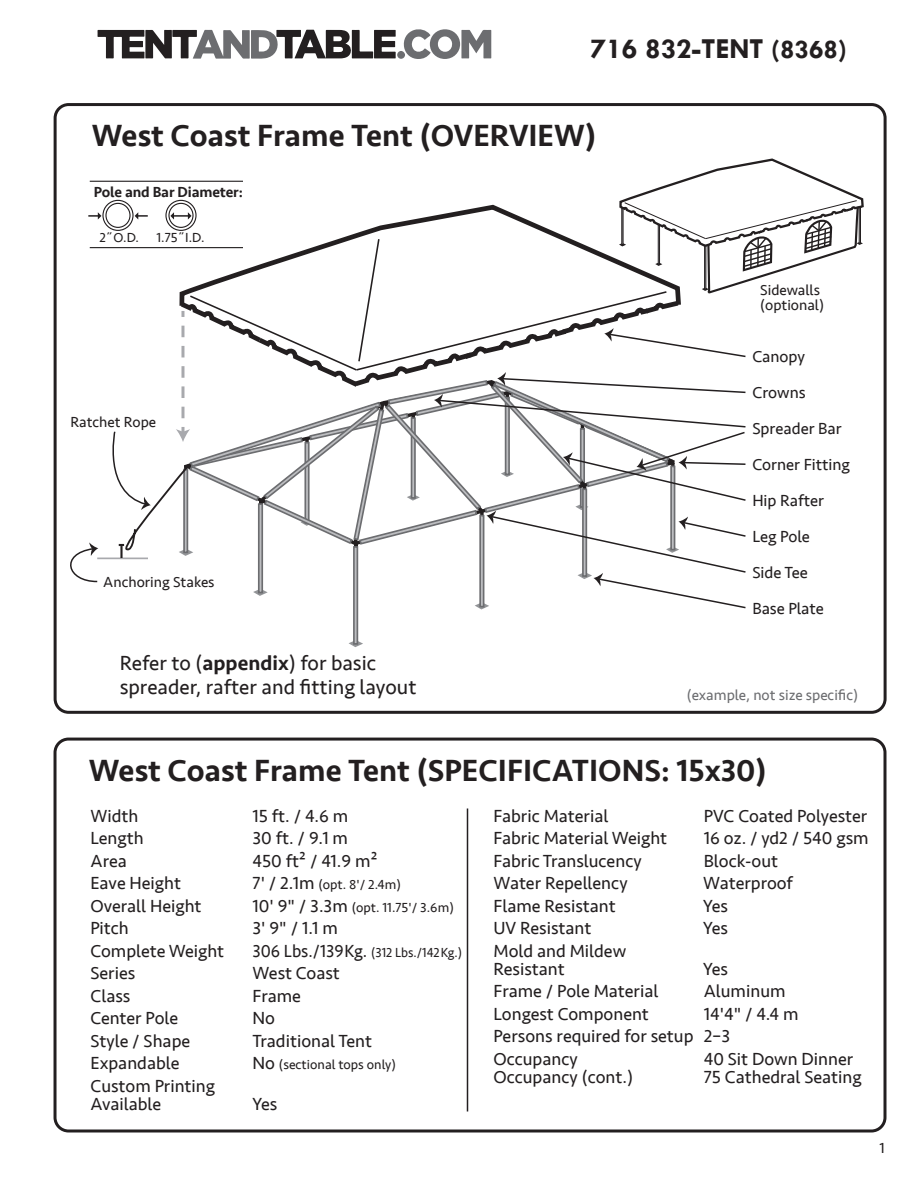
<style>
.page{position:relative;width:918px;height:1188px;background:#fff}
.page>*{position:absolute;margin:0;border:0;box-sizing:border-box;transform-origin:0 0}
.t1{font:500 31.5px "Seravek";color:#231f20}
.t2{font:700 29.25px "Tw Cen";color:#231f20}
.t3{font:21px/24px "Seravek";color:#231f20}
.t4{font:18px/18px "Seravek";color:#231f20}
.t5{font:16.5px/36px "Seravek";color:#231f20}
.t6{font:15px/15px "Seravek";color:#231f20}
.t7{font:15px "Seravek";color:#6c6d70}
.t8{font:500 15px "Seravek";letter-spacing:-.01em;color:#231f20}
.t9{font:13.5px "Seravek";color:#231f20}
.t10{font:13.5px "Seravek";color:#231f20;scale:.95 1}
.s1{font-size:28.5px}
.s2{font-size:27.3px}
.s3{font-weight:500}
.s4{font-size:18px}
</style>
<div class="page">
<div style="left:54px;top:738px;width:832px;height:394px;border:3px solid #231f20;border-radius:14px"></div>
<hr style="left:467px;top:808px;width:1px;height:304px;background:#231f20">
<svg style="left:349px;top:640px;width:14px;height:7px"></svg>
<svg style="left:353px;top:609px;width:5px;height:36px"></svg>
<svg style="left:59px;top:29px;width:806px;height:580px"></svg>
<h2 class="t2" style="left:591px;top:31px;width:258px">716 832-TENT <span class="s1">(</span><span class="s2">8368</span><span class="s1">)</span></h2>
<h1 class="t1" style="left:92px;top:116px;width:506px">West Coast Frame Tent (OVERVIEW)</h1>
<p class="t8" style="left:94px;top:183px;width:151px">Pole and Bar Diameter:</p>
<p class="t9" style="left:100px;top:227px;width:41px">2˝O.D.</p>
<p class="t9" style="left:157px;top:227px;width:50px">1.75˝I.D.</p>
<p class="t6" style="left:71px;top:414px;width:87px">Ratchet Rope</p>
<p class="t6" style="left:103px;top:574px;width:113px">Anchoring Stakes</p>
<p class="t3" style="left:120px;top:651px;width:298px">Refer to (<span class="s3">appendix</span>) for basic spreader, rafter and fitting layout</p>
<p class="t6" style="left:760px;top:283px;width:65px">Sidewalls (optional)</p>
<p class="t5" style="left:752px;top:338px;width:99px">Canopy<br>Crowns<br>Spreader Bar<br>Corner Fitting<br>Hip Rafter<br>Leg Pole<br>Side Tee<br>Base Plate</p>
<p class="t7" style="left:687px;top:684px;width:173px">(example, not size specific)</p>
<h1 class="t1" style="left:89px;top:751px;width:680px">West Coast Frame Tent (SPECIFICATIONS: 15x30)</h1>
<p class="t4" style="left:90px;top:806px;width:50px">Width</p>
<p class="t4" style="left:252px;top:806px;width:97px">15 ft. / 4.6 m</p>
<p class="t4" style="left:90px;top:829px;width:55px">Length</p>
<p class="t4" style="left:253px;top:829px;width:97px">30 ft. / 9.1 m</p>
<p class="t4" style="left:90px;top:851px;width:38px">Area</p>
<p class="t4" style="left:252px;top:851px;width:127px">450 ft² / 41.9 m²</p>
<p class="t4" style="left:90px;top:874px;width:92px">Eave Height</p>
<p class="t9" style="left:252px;top:874px;width:150px"><span class="s4">7' / 2.1m</span> (opt. 8'/ 2.4m)</p>
<p class="t4" style="left:90px;top:896px;width:113px">Overall Height</p>
<p class="t9" style="left:252px;top:897px;width:203px"><span class="s4">10' 9" / 3.3m</span> (opt. 11.75'/ 3.6m)</p>
<p class="t4" style="left:91px;top:919px;width:40px">Pitch</p>
<p class="t4" style="left:253px;top:919px;width:87px">3' 9" / 1.1 m</p>
<p class="t4" style="left:91px;top:941px;width:135px">Complete Weight</p>
<p class="t10" style="left:252px;top:942px;width:222px"><span class="s4">306 Lbs./139Kg.</span> (312 Lbs./142Kg.)</p>
<p class="t4" style="left:91px;top:964px;width:46px">Series</p>
<p class="t4" style="left:253px;top:964px;width:89px">West Coast</p>
<p class="t4" style="left:91px;top:986px;width:41px">Class</p>
<p class="t4" style="left:253px;top:986px;width:50px">Frame</p>
<p class="t4" style="left:91px;top:1009px;width:89px">Center Pole</p>
<p class="t4" style="left:253px;top:1009px;width:24px">No</p>
<p class="t4" style="left:91px;top:1031px;width:101px">Style / Shape</p>
<p class="t4" style="left:253px;top:1031px;width:121px">Traditional Tent</p>
<p class="t4" style="left:91px;top:1054px;width:90px">Expandable</p>
<p class="t9" style="left:253px;top:1054px;width:145px"><span class="s4">No</span> (sectional tops only)</p>
<p class="t4" style="left:90px;top:1076px;width:126px">Custom Printing<br>Available</p>
<p class="t4" style="left:252px;top:1094px;width:26px">Yes</p>
<p class="t4" style="left:494px;top:806px;width:116px">Fabric Material</p>
<p class="t4" style="left:704px;top:806px;width:165px">PVC Coated Polyester</p>
<p class="t4" style="left:494px;top:829px;width:175px">Fabric Material Weight</p>
<p class="t4" style="left:704px;top:829px;width:166px">16 oz. / yd2 / 540 gsm</p>
<p class="t4" style="left:494px;top:851px;width:150px">Fabric Translucency</p>
<p class="t4" style="left:704px;top:851px;width:76px">Block-out</p>
<p class="t4" style="left:494px;top:874px;width:136px">Water Repellency</p>
<p class="t4" style="left:703px;top:874px;width:91px">Waterproof</p>
<p class="t4" style="left:494px;top:896px;width:124px">Flame Resistant</p>
<p class="t4" style="left:703px;top:896px;width:26px">Yes</p>
<p class="t4" style="left:494px;top:919px;width:99px">UV Resistant</p>
<p class="t4" style="left:703px;top:919px;width:26px">Yes</p>
<p class="t4" style="left:494px;top:941px;width:134px">Mold and Mildew<br>Resistant</p>
<p class="t4" style="left:703px;top:959px;width:26px">Yes</p>
<p class="t4" style="left:494px;top:982px;width:166px">Frame / Pole Material</p>
<p class="t4" style="left:704px;top:982px;width:83px">Aluminum</p>
<p class="t4" style="left:494px;top:1004px;width:157px">Longest Component</p>
<p class="t4" style="left:494px;top:1002px;width:307px;line-height:22.5px;text-indent:210px">14'4" / 4.4 m<br>Persons required for setup 2–3<br>Occupancy</p>
<p class="t4" style="left:704px;top:1049px;width:151px">40 Sit Down Dinner</p>
<p class="t4" style="left:494px;top:1067px;width:141px">Occupancy (cont.)</p>
<p class="t4" style="left:704px;top:1067px;width:160px">75 Cathedral Seating</p>
<p class="t6" style="left:879px;top:1140px;width:7px">1</p>
</div>
